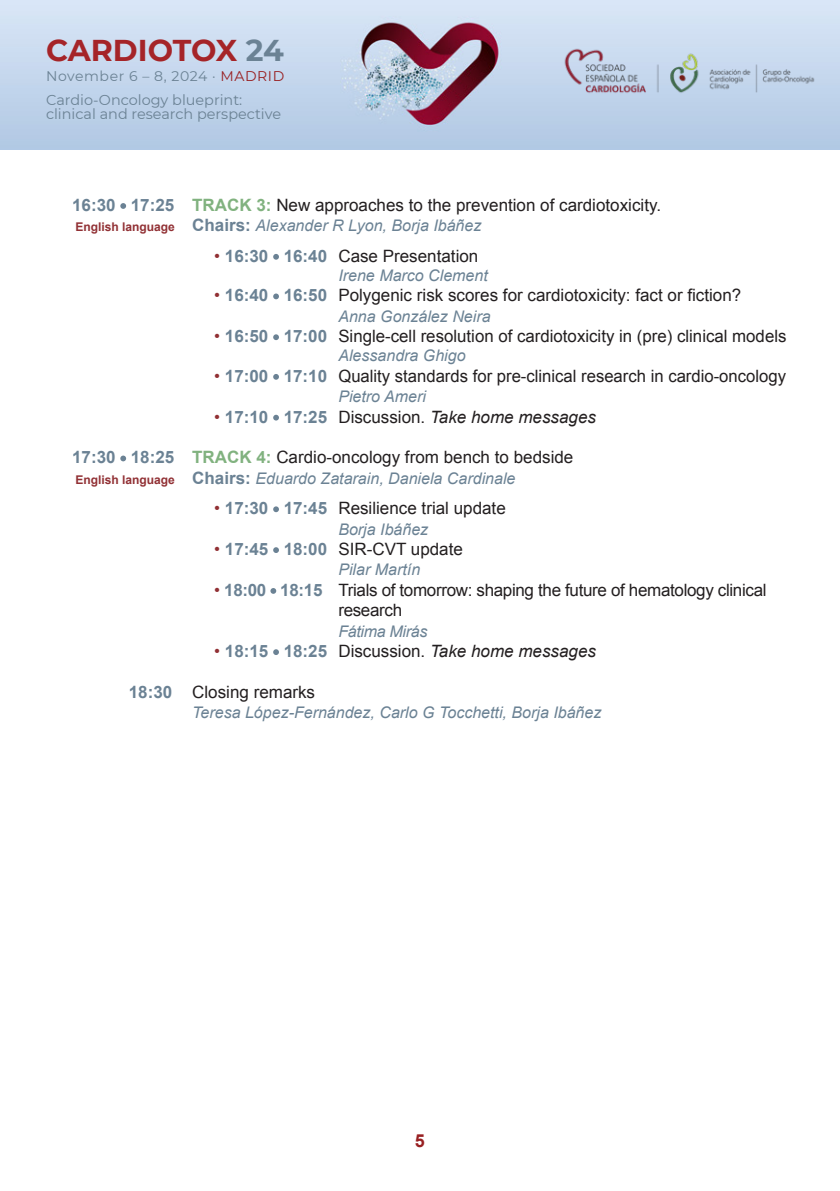
<style>
.page{position:relative;width:840px;height:1191px;background:#fff}
.page>*{position:absolute;margin:0;border:0;box-sizing:border-box;transform-origin:0 0}
.t1{font:700 30px "Montserrat";letter-spacing:-.01em;color:#a52428}
.t2{font:700 18px "Arial";color:#982022}
.t3{font:17px "Arial";color:#231f20}
.t4{font:italic 17px "Arial";color:#231f20}
.t5{font:17px/20.4px "Arial";letter-spacing:-.02em;color:#231f20}
.t6{font:italic 16px "Arial";color:#6b8294}
.t7{font:italic 16px "Arial";letter-spacing:-.02em;color:#6b8294}
.t8{font:14.4px/14.4px "Montserrat";color:#6b8294}
.t9{font:14px "Montserrat";letter-spacing:.04em;color:#6b8294}
.s1{color:#6b8294}
.s2{color:#982022}
.s3{font-weight:700;color:#6b8294}
.s4{font-weight:700;color:#81b27f}
.s5{font-weight:700;font-style:normal;font-size:12px;color:#913034}
.s6{font-weight:700;font-style:normal;font-size:17px}
.s7{color:#913034}
.s8{font-style:normal;color:#913034}
.s9{font-weight:700;font-style:normal;color:#6b8294}
.s10{font-style:normal}
</style>
<div class="page">
<img style="left:0;top:0;width:839px;height:149px">
<img style="left:562px;top:47px;width:254px;height:47px">
<svg style="left:120px;top:203px;width:6px;height:6px"></svg>
<svg style="left:273px;top:254px;width:6px;height:6px"></svg>
<svg style="left:273px;top:293px;width:6px;height:6px"></svg>
<svg style="left:273px;top:334px;width:6px;height:6px"></svg>
<svg style="left:273px;top:374px;width:6px;height:6px"></svg>
<svg style="left:273px;top:415px;width:6px;height:5px"></svg>
<svg style="left:120px;top:455px;width:6px;height:6px"></svg>
<svg style="left:273px;top:506px;width:6px;height:6px"></svg>
<svg style="left:273px;top:547px;width:6px;height:6px"></svg>
<svg style="left:270px;top:588px;width:6px;height:6px"></svg>
<svg style="left:273px;top:649px;width:6px;height:6px"></svg>
<h1 class="t1" style="left:46px;top:29px;width:239px">CARDIOTOX <span class="s1">24</span></h1>
<p class="t9" style="left:46px;top:66px;width:239px">November 6 – 8, 2024 · <span class="s2">MADRID</span></p>
<p class="t8" style="left:46px;top:92px;width:236px">Cardio-Oncology blueprint: clinical and research perspective</p>
<p class="t3" style="left:72px;top:194px;width:590px"><span class="s3">16:30 17:25</span> <span class="s4">TRACK 3:</span> New approaches to the prevention of cardiotoxicity.</p>
<p class="t6" style="left:75px;top:215px;width:407px"><span class="s5">English language</span> <span class="s6">Chairs:</span> Alexander R Lyon, Borja Ibáñez</p>
<p class="t3" style="left:214px;top:245px;width:265px"><span class="s7">•</span> <span class="s3">16:30 16:40</span> Case Presentation</p>
<p class="t6" style="left:338px;top:265px;width:151px">Irene Marco Clement</p>
<p class="t3" style="left:214px;top:284px;width:528px"><span class="s7">•</span> <span class="s3">16:40 16:50</span> Polygenic risk scores for cardiotoxicity: fact or fiction?</p>
<p class="t6" style="left:338px;top:306px;width:154px">Anna González Neira</p>
<p class="t3" style="left:214px;top:325px;width:573px"><span class="s7">•</span> <span class="s3">16:50 17:00</span> Single-cell resolution of cardiotoxicity in (pre) clinical models</p>
<p class="t6" style="left:338px;top:345px;width:129px">Alessandra Ghigo</p>
<p class="t3" style="left:214px;top:365px;width:573px"><span class="s7">•</span> <span class="s3">17:00 17:10</span> Quality standards for pre-clinical research in cardio-oncology</p>
<p class="t6" style="left:338px;top:386px;width:89px">Pietro Ameri</p>
<p class="t4" style="left:214px;top:405px;width:383px"><span class="s8">•</span> <span class="s9">17:10 17:25</span> <span class="s10">Discussion.</span> Take home messages</p>
<p class="t3" style="left:72px;top:446px;width:502px"><span class="s3">17:30 18:25</span> <span class="s4">TRACK 4:</span> Cardio-oncology from bench to bedside</p>
<p class="t6" style="left:75px;top:468px;width:441px"><span class="s5">English language</span> <span class="s6">Chairs:</span> Eduardo Zatarain, Daniela Cardinale</p>
<p class="t3" style="left:214px;top:497px;width:293px"><span class="s7">•</span> <span class="s3">17:30 17:45</span> Resilience trial update</p>
<p class="t6" style="left:338px;top:518px;width:91px">Borja Ibáñez</p>
<p class="t3" style="left:214px;top:538px;width:250px"><span class="s7">•</span> <span class="s3">17:45 18:00</span> SIR-CVT update</p>
<p class="t6" style="left:338px;top:559px;width:83px">Pilar Martín</p>
<p class="t5" style="left:338px;top:580px;width:429px;text-indent:-124px"><span class="s7">•</span> <span class="s3">18:00 18:15</span> Trials of tomorrow: shaping the future of hematology clinical research</p>
<p class="t7" style="left:338px;top:620px;width:90px">Fátima Mirás</p>
<p class="t4" style="left:214px;top:640px;width:383px"><span class="s8">•</span> <span class="s9">18:15 18:25</span> <span class="s10">Discussion.</span> Take home messages</p>
<p class="t3" style="left:129px;top:681px;width:188px"><span class="s3">18:30</span> Closing remarks</p>
<p class="t6" style="left:192px;top:702px;width:410px">Teresa López-Fernández, Carlo G Tocchetti, Borja Ibáñez</p>
<p class="t2" style="left:415px;top:1129px;width:12px">5</p>
</div>
